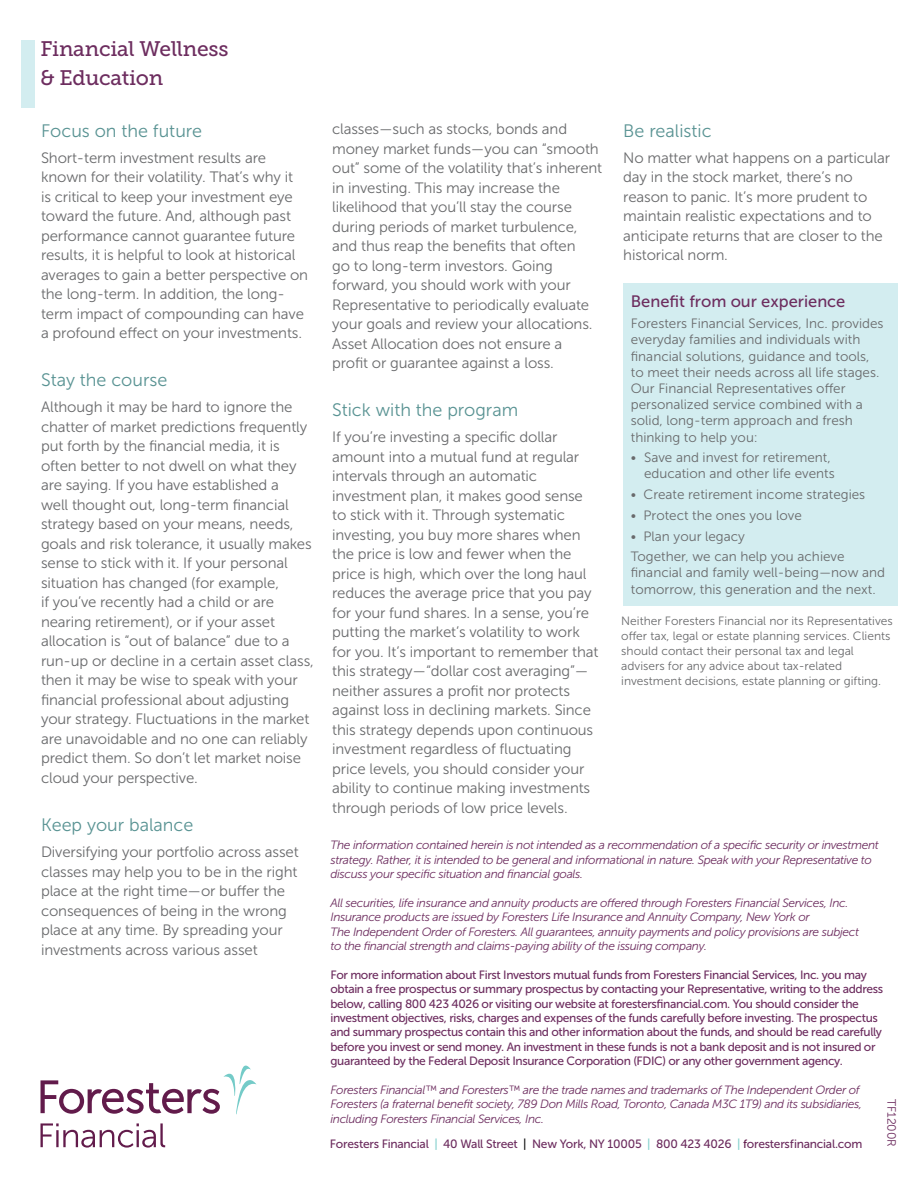
<style>
.page{position:relative;width:918px;height:1188px;background:#fff}
.page>*{position:absolute;margin:0;border:0;box-sizing:border-box;transform-origin:0 0}
.t1{font:21px/28.7px "Museo Slab 500";letter-spacing:-.01em;color:#6d2d5f}
.t2{font:18px "Museo Sans 300";color:#599393}
.t3{font:16.5px "Museo Sans 500";color:#6d2d5f}
.t4{font:15px/19.5px "Museo Sans 300";letter-spacing:-.01em;color:#696a6c}
.t5{font:13.5px/16.2px "Museo Sans 300";color:#696a6c}
.t6{font:italic 12px/14.4px "Museo Sans 300";letter-spacing:-.03em;color:#6d2d5f}
.t7{font:12px/14.4px "Museo Sans 500";letter-spacing:-.03em;color:#6d2d5f}
.t8{font:12px/15px "Museo Sans 300";color:#696a6c}
.t9{font:12px "Museo Sans 300";color:#6d2d5f}
.s1{color:#7dcdca}
.s2{color:#000}
.s3{color:#621b4b}
</style>
<div class="page">
<div style="left:22px;top:40px;width:13px;height:68px;background:#d3edf0"></div>
<svg style="left:40px;top:1066px;width:216px;height:48px"></svg>
<svg style="left:40px;top:1123px;width:125px;height:25px"></svg>
<div style="left:623px;top:284px;width:274px;height:322px;background:#d3edf0"></div>
<h1 class="t1" style="left:40px;top:35px;width:189px">Financial Wellness &amp; Education</h1>
<p class="t2" style="left:41px;top:121px;width:163px">Focus on the future</p>
<p class="t4" style="left:41px;top:148px;width:269px">Short-term investment results are known for their volatility. That’s why it<br>is critical to keep your investment eye toward the future. And, although past performance cannot guarantee future results, it is helpful to look at historical averages to gain a better perspective on the long-term. In addition, the long&shy;term impact of compounding can have a profound effect on your investments.</p>
<p class="t2" style="left:41px;top:370px;width:128px">Stay the course</p>
<p class="t4" style="left:41px;top:398px;width:274px">Although it may be hard to ignore the chatter of market predictions frequently put forth by the financial media, it is often better to not dwell on what they are saying. If you have established a<br>well thought out, long-term financial strategy based on your means, needs, goals and risk tolerance, it usually makes sense to stick with it. If your personal situation has changed (for example,<br>if you’ve recently had a child or are nearing retirement), or if your asset allocation is “out of balance” due to a run-up or decline in a certain asset class, then it may be wise to speak with your financial professional about adjusting your strategy. Fluctuations in the market are unavoidable and no one can reliably predict them. So don’t let market noise cloud your perspective.</p>
<p class="t2" style="left:41px;top:815px;width:154px">Keep your balance</p>
<p class="t4" style="left:41px;top:842px;width:259px">Diversifying your portfolio across asset classes may help you to be in the right place at the right time—or buffer the consequences of being in the wrong place at any time. By spreading your investments across various asset</p>
<p class="t4" style="left:332px;top:120px;width:272px">classes—such as stocks, bonds and money market funds—you can “smooth out” some of the volatility that’s inherent in investing. This may increase the likelihood that you’ll stay the course during periods of market turbulence, and thus reap the benefits that often<br>go to long-term investors. Going forward, you should work with your Representative to periodically evaluate your goals and review your allocations.<br>Asset Allocation does not ensure a<br>profit or guarantee against a loss.</p>
<p class="t2" style="left:332px;top:400px;width:188px">Stick with the program</p>
<p class="t4" style="left:332px;top:428px;width:268px">If you’re investing a specific dollar amount into a mutual fund at regular intervals through an automatic investment plan, it makes good sense to stick with it. Through systematic investing, you buy more shares when the price is low and fewer when the price is high, which over the long haul reduces the average price that you pay for your fund shares. In a sense, you’re putting the market’s volatility to work for you. It’s important to remember that this strategy—“dollar cost averaging”— neither assures a profit nor protects against loss in declining markets. Since this strategy depends upon continuous investment regardless of fluctuating price levels, you should consider your ability to continue making investments through periods of low price levels.</p>
<p class="t2" style="left:623px;top:121px;width:90px">Be realistic</p>
<p class="t4" style="left:623px;top:148px;width:268px">No matter what happens on a particular day in the stock market, there’s no reason to panic. It’s more prudent to maintain realistic expectations and to anticipate returns that are closer to the historical norm.</p>
<p class="t3" style="left:631px;top:292px;width:216px">Benefit from our experience</p>
<p class="t5" style="left:631px;top:315px;width:254px">Foresters Financial Services, Inc. provides everyday families and individuals with financial solutions, guidance and tools, to meet their needs across all life stages.<br>Our Financial Representatives offer personalized service combined with a solid, long-term approach and fresh thinking to help you:</p>
<p class="t5" style="left:631px;top:450px;width:205px;text-align:right">• Save and invest for retirement, education and other life events</p>
<p class="t5" style="left:631px;top:486px;width:236px">• Create retirement income strategies</p>
<p class="t5" style="left:631px;top:507px;width:172px">• Protect the ones you love</p>
<p class="t5" style="left:631px;top:526px;width:215px;line-height:20.7px">• Plan your legacy<br>Together, we can help you achieve</p>
<p class="t5" style="left:631px;top:565px;width:256px">financial and family well-being—now and tomorrow, this generation and the next.</p>
<p class="t8" style="left:621px;top:614px;width:273px">Neither Foresters Financial nor its Representatives offer tax, legal or estate planning services. Clients should contact their personal tax and legal advisers for any advice about tax-related investment decisions, estate planning or gifting.</p>
<p class="t6" style="left:330px;top:838px;width:550px">The information contained herein is not intended as a recommendation of a specific security or investment strategy. Rather, it is intended to be general and informational in nature. Speak with your Representative to discuss your specific situation and financial goals.</p>
<p class="t6" style="left:330px;top:895px;width:530px">All securities, life insurance and annuity products are offered through Foresters Financial Services, Inc.<br>Insurance products are issued by Foresters Life Insurance and Annuity Company, New York or<br>The Independent Order of Foresters. All guarantees, annuity payments and policy provisions are subject to the financial strength and claims-paying ability of the issuing company.</p>
<p class="t7" style="left:330px;top:967px;width:554px">For more information about First Investors mutual funds from Foresters Financial Services, Inc. you may obtain a free prospectus or summary prospectus by contacting your Representative, writing to the address below, calling 800 423 4026 or visiting our website at forestersfinancial.com. You should consider the investment objectives, risks, charges and expenses of the funds carefully before investing. The prospectus and summary prospectus contain this and other information about the funds, and should be read carefully before you invest or send money. An investment in these funds is not a bank deposit and is not insured or guaranteed by the Federal Deposit Insurance Corporation (FDIC) or any other government agency.</p>
<p class="t6" style="left:330px;top:1083px;width:533px">Foresters Financial™ and Foresters™ are the trade names and trademarks of The Independent Order of<br>Foresters (a fraternal benefit society, 789 Don Mills Road, Toronto, Canada M3C 1T9) and its subsidiaries, including Foresters Financial Services, Inc.</p>
<p class="t9" style="left:898px;top:1099px;width:50px;rotate:90deg">TF1200R</p>
<p class="t7" style="left:330px;top:1136px;width:534px">Foresters Financial <span class="s1">|</span> 40 Wall Street <span class="s2">|</span> New York, NY 10005 <span class="s1">|</span> 800 423 4026 <span class="s1">|</span> <span class="s3">f</span>orestersfinancial.com</p>
</div>
